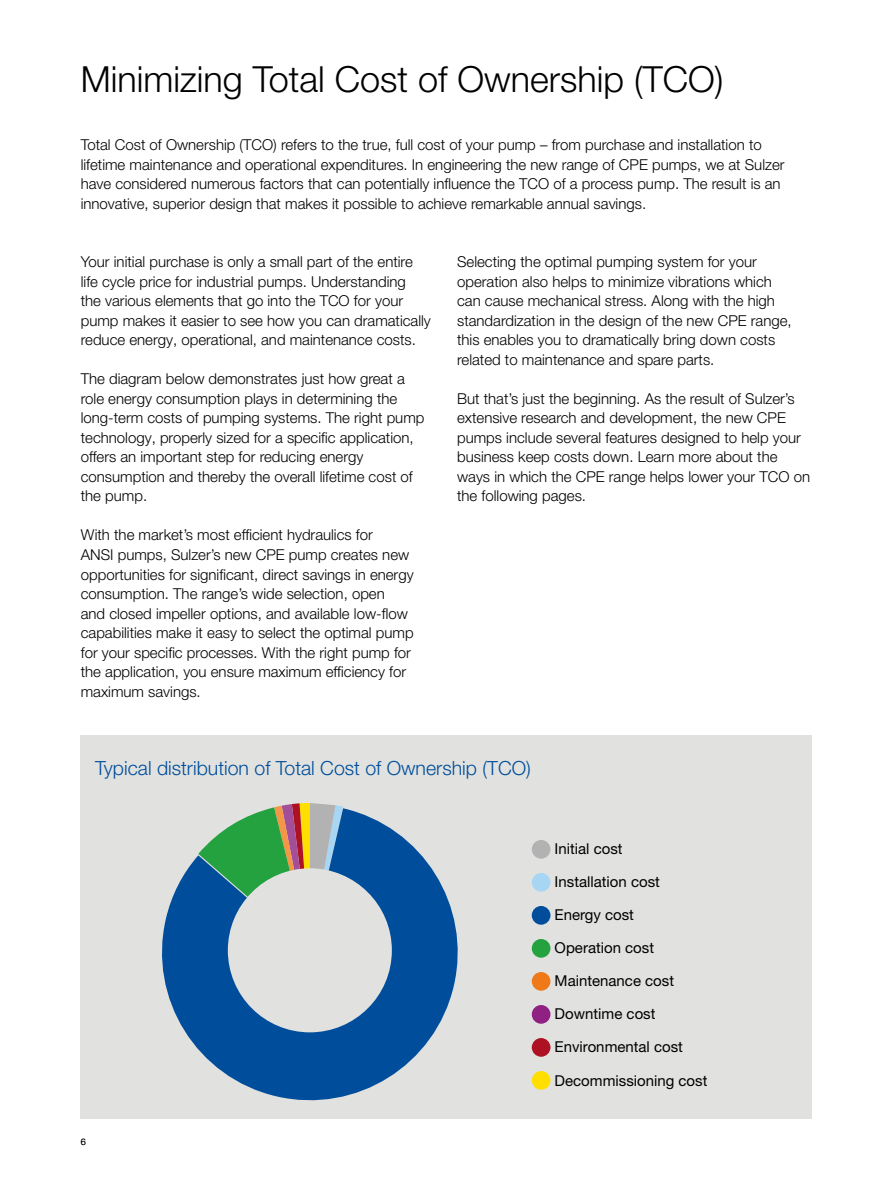
<style>
.page{position:relative;width:893px;height:1191px;background:#fff}
.page>*{position:absolute;margin:0;border:0;box-sizing:border-box;transform-origin:0 0}
.t1{font:300 36px "Helvetica Neue LT Pro";color:#000}
.t2{font:300 19.5px "Helvetica Neue LT Pro";color:#004e9b}
.t3{font:300 15px/19.5px "Helvetica Neue LT Pro";color:#000}
.t4{font:15px/33px "Helvetica Neue LT Pro";color:#000}
.t5{font:300 9px "Helvetica Neue LT Pro";color:#000}
</style>
<div class="page">
<div style="left:81px;top:735px;width:731px;height:383px;background:#e1e2e0"></div>
<div style="left:532px;top:840px;width:18px;height:18px;background:#b3b2b2;border-radius:50%"></div>
<div style="left:532px;top:873px;width:18px;height:18px;background:#a7d6f5;border-radius:50%"></div>
<div style="left:532px;top:906px;width:18px;height:18px;background:#004e9b;border-radius:50%"></div>
<div style="left:532px;top:939px;width:18px;height:18px;background:#24a23f;border-radius:50%"></div>
<div style="left:532px;top:972px;width:18px;height:18px;background:#ef7918;border-radius:50%"></div>
<div style="left:532px;top:1005px;width:18px;height:18px;background:#902082;border-radius:50%"></div>
<div style="left:532px;top:1038px;width:18px;height:18px;background:#ae1122;border-radius:50%"></div>
<div style="left:532px;top:1071px;width:18px;height:18px;background:#ffdf00;border-radius:50%"></div>
<svg style="left:272px;top:803px;width:71px;height:5px"></svg>
<svg style="left:162px;top:808px;width:296px;height:293px;fill:#004e9b"></svg>
<div style="left:228px;top:868px;width:164px;height:164px;background:#e1e2e0;border-radius:50%"></div>
<h1 class="t1" style="left:81px;top:57px;width:644px">Minimizing Total Cost of Ownership (TCO)</h1>
<p class="t3" style="left:81px;top:135px;width:705px">Total Cost of Ownership (TCO) refers to the true, full cost of your pump – from purchase and installation to lifetime maintenance and operational expenditures. In engineering the new range of CPE pumps, we at Sulzer have considered numerous factors that can potentially influence the TCO of a process pump. The result is an innovative, superior design that makes it possible to achieve remarkable annual savings.</p>
<p class="t3" style="left:81px;top:252px;width:352px">Your initial purchase is only a small part of the entire life cycle price for industrial pumps. Understanding<br>the various elements that go into the TCO for your pump makes it easier to see how you can dramatically reduce energy, operational, and maintenance costs.</p>
<p class="t3" style="left:81px;top:369px;width:345px">The diagram below demonstrates just how great a role energy consumption plays in determining the long-term costs of pumping systems. The right pump technology, properly sized for a specific application, offers an important step for reducing energy consumption and thereby the overall lifetime cost of the pump.</p>
<p class="t3" style="left:81px;top:525px;width:334px">With the market’s most efficient hydraulics for<br>ANSI pumps, Sulzer’s new CPE pump creates new opportunities for significant, direct savings in energy consumption. The range’s wide selection, open<br>and closed impeller options, and available low-flow capabilities make it easy to select the optimal pump for your specific processes. With the right pump for the application, you ensure maximum efficiency for maximum savings.</p>
<p class="t3" style="left:457px;top:252px;width:336px">Selecting the optimal pumping system for your operation also helps to minimize vibrations which can cause mechanical stress. Along with the high standardization in the design of the new CPE range, this enables you to dramatically bring down costs related to maintenance and spare parts.</p>
<p class="t3" style="left:457px;top:388px;width:354px">But that’s just the beginning. As the result of Sulzer’s extensive research and development, the new CPE pumps include several features designed to help your business keep costs down. Learn more about the ways in which the CPE range helps lower your TCO on the following pages.</p>
<h2 class="t2" style="left:95px;top:755px;width:437px">Typical distribution of Total Cost of Ownership (TCO)</h2>
<p class="t5" style="left:81px;top:1136px;width:7px">6</p>
<p class="t4" style="left:555px;top:832px;width:70px">Initial cost</p>
<p class="t4" style="left:555px;top:865px;width:107px">Installation cost</p>
<p class="t4" style="left:555px;top:898px;width:81px">Energy cost</p>
<p class="t4" style="left:555px;top:931px;width:101px">Operation cost</p>
<p class="t4" style="left:555px;top:964px;width:121px">Maintenance cost<br>Downtime cost</p>
<p class="t4" style="left:555px;top:1030px;width:130px">Environmental cost</p>
<p class="t4" style="left:555px;top:1063px;width:154px">Decommissioning cost</p>
</div>
